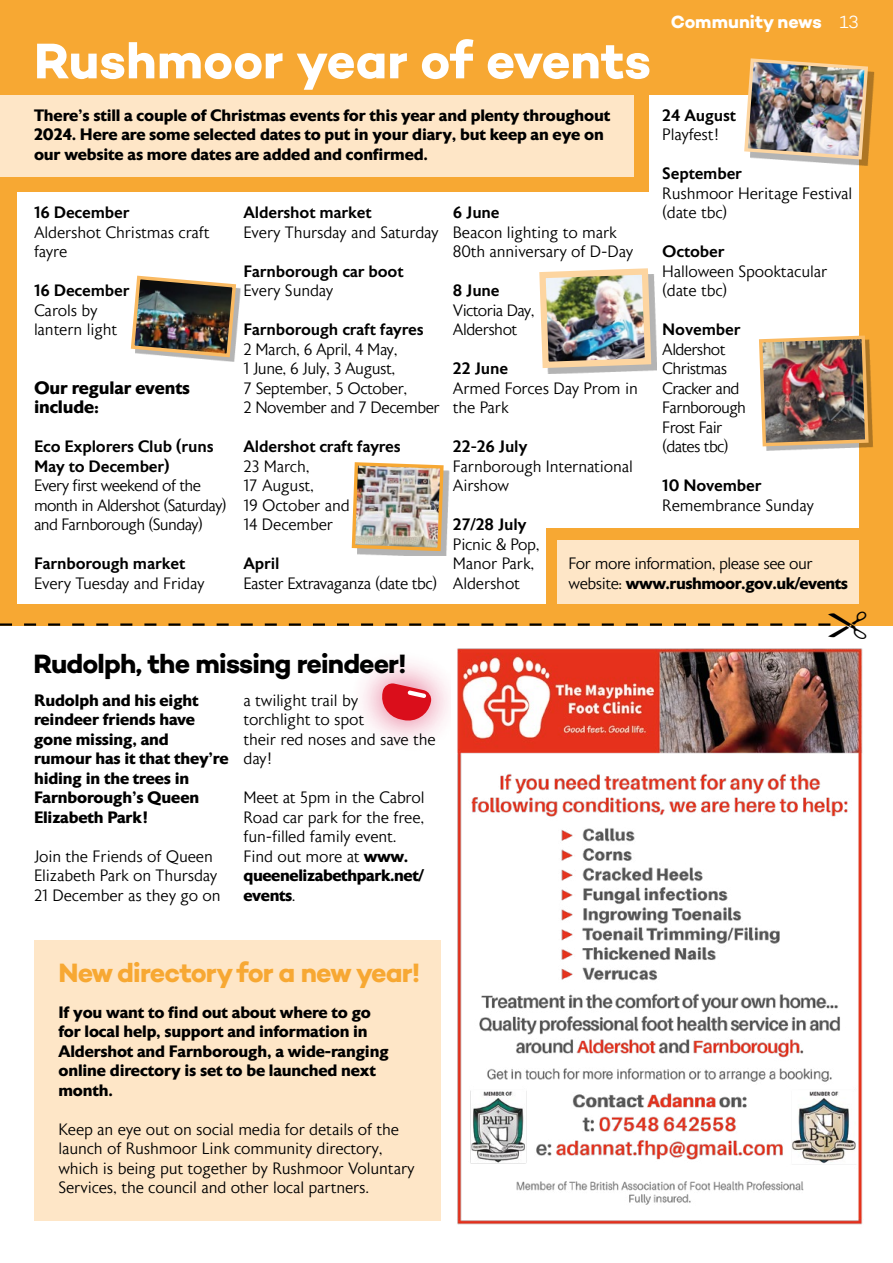
<style>
.page{position:relative;width:893px;height:1263px;background:#fff}
.page>*{position:absolute;margin:0;border:0;box-sizing:border-box;transform-origin:0 0}
.Heading_3{font:700 51px "Campton";letter-spacing:-.005em;color:#fff}
.Heading_3-2{font:700 27px "Campton";letter-spacing:-.035em;color:#000}
.Heading_3-3{font:700 27px "Campton";letter-spacing:-.035em;color:#f7a833}
.Paragraph{font:700 18px/19.5px "Astoria Sans";letter-spacing:-.01em;color:#000}
.t1{font:700 18px "Campton";letter-spacing:-.005em;color:#fff}
.Paragraph-2{font:300 16.5px/19.5px "Astoria Sans";letter-spacing:-.01em;color:#000}
.Paragraph-3{font:700 16.5px/19.5px "Astoria Sans";letter-spacing:-.01em;color:#000}
.Paragraph-4{font:500 16.5px/19.5px "Astoria Sans";letter-spacing:-.01em;color:#000}
.Paragraph-5{font:300 16.5px/19.5px "Astoria Sans";letter-spacing:-.03em;color:#000}
.Paragraph-6{font:300 16.5px/19.5px "Astoria Sans";letter-spacing:-.04em;color:#000}
.s1{font-weight:300}
.s2{font-weight:700}
</style>
<div class="page">
<svg style="left:380px;top:682px;width:52px;height:41px;background:#e45864"></svg>
<div style="left:0;top:0;width:893px;height:626px;background:#f7a833"></div>
<div style="left:17px;top:311px;width:528px;height:293px;background:#fff"></div>
<div style="left:649px;top:95px;width:210px;height:315px;background:#fff"></div>
<div style="left:17px;top:192px;width:842px;height:336px;background:#fff"></div>
<div style="left:557px;top:540px;width:302px;height:64px;background:#fee6c7"></div>
<div style="left:0;top:95px;width:634px;height:82px;background:#fee6c7"></div>
<div style="left:135px;top:280px;width:106px;height:82px;background:#000;opacity:.3"></div>
<img style="left:130px;top:275px;width:108px;height:84px">
<div style="left:357px;top:468px;width:92px;height:87px;background:#000;opacity:.3"></div>
<img style="left:351px;top:462px;width:94px;height:91px">
<div style="left:545px;top:274px;width:112px;height:99px;background:#000;opacity:.3"></div>
<img style="left:539px;top:268px;width:115px;height:103px">
<div style="left:750px;top:64px;width:125px;height:102px;background:#000;opacity:.3"></div>
<img style="left:744px;top:58px;width:126px;height:103px">
<div style="left:763px;top:340px;width:111px;height:111px;background:#000;opacity:.3"></div>
<img style="left:759px;top:335px;width:111px;height:113px">
<div style="left:34px;top:940px;width:406px;height:280px;background:#fee6c7"></div>
<img style="left:457px;top:648px;width:406px;height:577px">
<svg style="left:0;top:623px;width:831px;height:3px"></svg>
<p class="t1" style="left:671px;top:10px;width:189px">Community news <span class="s1">13</span></p>
<h3 class="Heading_3" style="left:34px;top:28px;width:619px">Rushmoor year of events</h3>
<p class="Paragraph-3" style="left:34px;top:105px;width:578px">There’s still a couple of Christmas events for this year and plenty throughout<br>2024. Here are some selected dates to put in your diary, but keep an eye on our website as more dates are added and confirmed.</p>
<p class="Paragraph-4" style="left:662px;top:105px;width:75px">24 August</p>
<p class="Paragraph-2" style="left:662px;top:125px;width:59px">Playfest!</p>
<p class="Paragraph-4" style="left:662px;top:164px;width:81px">September</p>
<p class="Paragraph-2" style="left:662px;top:184px;width:192px">Rushmoor Heritage Festival (date tbc)</p>
<p class="Paragraph-4" style="left:662px;top:242px;width:64px">October</p>
<p class="Paragraph-2" style="left:662px;top:262px;width:167px">Halloween Spooktacular (date tbc)</p>
<p class="Paragraph-4" style="left:662px;top:320px;width:80px">November</p>
<p class="Paragraph-6" style="left:662px;top:340px;width:85px">Aldershot<br>Christmas<br>Cracker and<br>Farnborough<br>Frost Fair (dates tbc)</p>
<p class="Paragraph-4" style="left:662px;top:476px;width:101px">10 November</p>
<p class="Paragraph-2" style="left:662px;top:496px;width:153px">Remembrance Sunday</p>
<p class="Paragraph-4" style="left:34px;top:203px;width:97px">16 December</p>
<p class="Paragraph-2" style="left:34px;top:223px;width:177px">Aldershot Christmas craft fayre</p>
<p class="Paragraph-4" style="left:34px;top:281px;width:97px">16 December</p>
<p class="Paragraph-2" style="left:34px;top:301px;width:85px">Carols by lantern light</p>
<p class="Paragraph-4" style="left:453px;top:203px;width:48px">6 June</p>
<p class="Paragraph-2" style="left:453px;top:223px;width:182px">Beacon lighting to mark<br>80th anniversary of D-Day</p>
<p class="Paragraph-4" style="left:453px;top:281px;width:48px">8 June</p>
<p class="Paragraph-6" style="left:453px;top:301px;width:83px">Victoria Day,<br>Aldershot</p>
<p class="Paragraph-4" style="left:453px;top:359px;width:57px">22 June</p>
<p class="Paragraph-2" style="left:453px;top:379px;width:186px">Armed Forces Day Prom in the Park</p>
<p class="Paragraph-4" style="left:453px;top:437px;width:76px">22-26 July</p>
<p class="Paragraph-2" style="left:453px;top:457px;width:182px">Farnborough International<br>Airshow</p>
<p class="Paragraph-4" style="left:453px;top:515px;width:75px">27/28 July</p>
<p class="Paragraph-2" style="left:453px;top:535px;width:88px">Picnic &amp; Pop,</p>
<p class="Paragraph-2" style="left:453px;top:554px;width:83px">Manor Park,</p>
<p class="Paragraph-2" style="left:453px;top:574px;width:69px">Aldershot</p>
<p class="Paragraph-4" style="left:243px;top:203px;width:130px">Aldershot market</p>
<p class="Paragraph-2" style="left:243px;top:223px;width:197px">Every Thursday and Saturday</p>
<p class="Paragraph-4" style="left:243px;top:261px;width:162px">Farnborough car boot</p>
<p class="Paragraph-2" style="left:243px;top:281px;width:91px">Every Sunday</p>
<p class="Paragraph-4" style="left:243px;top:320px;width:182px">Farnborough craft fayres</p>
<p class="Paragraph-5" style="left:243px;top:340px;width:156px">2 March, 6 April, 4 May,</p>
<p class="Paragraph-5" style="left:243px;top:359px;width:153px">1 June, 6 July, 3 August,</p>
<p class="Paragraph-5" style="left:243px;top:379px;width:165px">7 September, 5 October,</p>
<p class="Paragraph-5" style="left:243px;top:398px;width:198px">2 November and 7 December</p>
<p class="Paragraph-4" style="left:243px;top:437px;width:159px">Aldershot craft fayres</p>
<p class="Paragraph-2" style="left:243px;top:457px;width:68px">23 March,</p>
<p class="Paragraph-2" style="left:243px;top:476px;width:72px">17 August,</p>
<p class="Paragraph-2" style="left:243px;top:496px;width:108px">19 October and<br>14 December</p>
<p class="Paragraph-4" style="left:243px;top:554px;width:38px">April</p>
<p class="Paragraph-5" style="left:243px;top:574px;width:195px">Easter Extravaganza (date tbc)</p>
<p class="Paragraph" style="left:34px;top:378px;width:157px">Our regular events include:</p>
<p class="Paragraph-4" style="left:34px;top:437px;width:181px">Eco Explorers Club (runs<br>May to December)</p>
<p class="Paragraph-6" style="left:34px;top:476px;width:194px">Every first weekend of the month in Aldershot (Saturday) and Farnborough (Sunday)</p>
<p class="Paragraph-4" style="left:34px;top:554px;width:153px">Farnborough market</p>
<p class="Paragraph-2" style="left:34px;top:574px;width:172px">Every Tuesday and Friday</p>
<p class="Paragraph-5" style="left:569px;top:554px;width:281px">For more information, please see our website: <span class="s2">www.rushmoor.gov.uk/events</span></p>
<h3 class="Heading_3-2" style="left:34px;top:646px;width:374px">Rudolph, the missing reindeer!</h3>
<p class="Paragraph-3" style="left:34px;top:690px;width:196px">Rudolph and his eight reindeer friends have gone missing, and rumour has it that they’re hiding in the trees in<br>Farnborough’s Queen<br>Elizabeth Park!</p>
<p class="Paragraph-2" style="left:34px;top:847px;width:188px">Join the Friends of Queen<br>Elizabeth Park on Thursday<br>21 December as they go on</p>
<p class="Paragraph-2" style="left:243px;top:691px;width:194px">a twilight trail by<br>torchlight to spot<br>their red noses and save the day!</p>
<p class="Paragraph-2" style="left:243px;top:788px;width:183px">Meet at 5pm in the Cabrol<br>Road car park for the free, fun-filled family event.<br>Find out more at <span class="s2">www. queenelizabethpark.net/ events</span>.</p>
<h3 class="Heading_3-3" style="left:58px;top:955px;width:363px">New directory for a new year!</h3>
<p class="Paragraph-3" style="left:58px;top:1002px;width:332px">If you want to find out about where to go for local help, support and information in Aldershot and Farnborough, a wide-ranging online directory is set to be launched next month.</p>
<p class="Paragraph-2" style="left:58px;top:1120px;width:358px">Keep an eye out on social media for details of the launch of Rushmoor Link community directory, which is being put together by Rushmoor Voluntary Services, the council and other local partners.</p>
</div>
